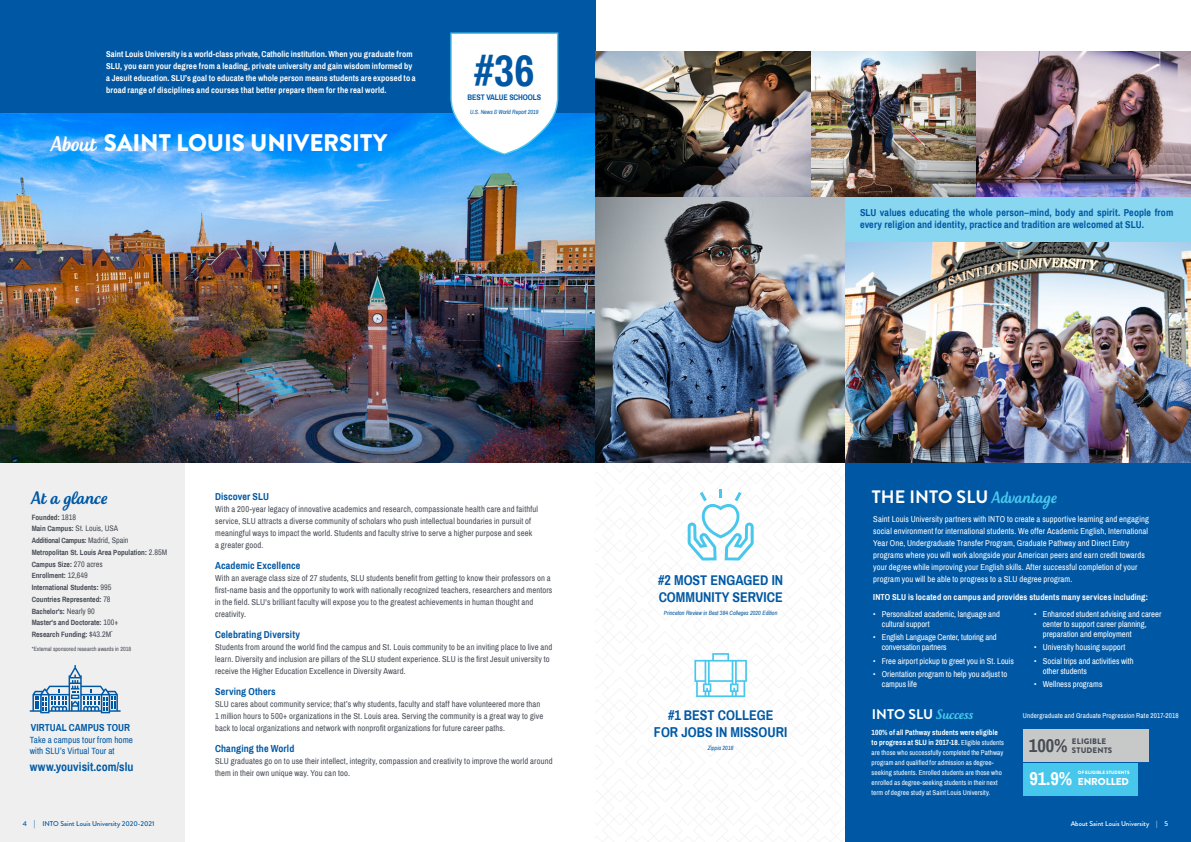
<style>
.page{position:relative;width:1191px;height:842px;background:#fff}
.page>*{position:absolute;margin:0;border:0;box-sizing:border-box;transform-origin:0 0}
.t1{font:700 44px "Archivo Narrow";color:#0058a4}
.t2{font:900 24px "Brandon Grotesque";letter-spacing:-.005em;color:#fff}
.t3{font:24px "Creamy Script";color:#0058a4}
.t4{font:700 18.5px "Archivo Narrow";color:#fff}
.t5{font:700 18.5px "Archivo Narrow";color:#474c55}
.t6{font:700 18px "Brandon Grotesque";letter-spacing:.01em;color:#fff}
.t7{font:700 14px/16.8px "Archivo Narrow";color:#0058a4}
.t8{font:700 14px "Brandon Grotesque";letter-spacing:.01em;color:#fff}
.t9{font:700 12px "Archivo Narrow";letter-spacing:.005em;color:#0058a4}
.t10{font:700 10px/12px "Archivo Narrow";letter-spacing:.015em;color:#0058a4}
.t11{font:900 10px "Brandon Grotesque";letter-spacing:-.01em;color:#fff}
.t12{font:9px/10.8px "Archivo Narrow";letter-spacing:.01em;color:#0058a4}
.t13{font:8.5px/12px "Archivo Narrow";letter-spacing:.015em;color:#474c55}
.t14{font:8.5px/12px "Archivo Narrow";letter-spacing:.01em;color:#fff}
.t15{font:700 8.5px/12px "Archivo Narrow";letter-spacing:.015em;color:#fff}
.t16{font:8.5px/10.2px "Archivo Narrow";letter-spacing:-.01em;color:#fff}
.t17{font:8px "Archivo Narrow";color:#474c55}
.t18{font:700 8px "Archivo Narrow";letter-spacing:-.01em;color:#0058a4}
.t19{font:900 8px/8.5px "Brandon Grotesque";letter-spacing:.015em;color:#474c55}
.t20{font:700 7.5px/11.7px "Archivo Narrow";color:#474c55}
.t21{font:700 7.5px/10px "Archivo Narrow";letter-spacing:.015em;color:#fff}
.t22{font:7px/10px "Archivo Narrow";letter-spacing:.015em;color:#fff}
.t23{font:500 7px "Brandon Grotesque";color:#0058a4}
.t24{font:500 7px "Brandon Grotesque";color:#fff}
.t25{font:italic 6px "Archivo Narrow";color:#0058a4}
.t26{font:6px "Archivo Narrow";color:#474c55}
.t27{font:900 4.7px "Brandon Grotesque";letter-spacing:.01em;color:#fff}
.s1{font-family:"Creamy Script";font-weight:400;font-size:28px}
.s2{font-weight:400;font-size:8px}
.s3{font-weight:700;font-size:7.5px}
.s4{font-size:8px}
.s5{font-family:"Creamy Script";font-weight:400;font-size:22px;color:#48c7ed}
.s6{font-family:"Creamy Script";font-weight:400;font-size:18px;color:#48c7ed}
.s7{font-weight:400;font-size:7px}
</style>
<div class="page">
<div style="left:0;top:447px;width:184px;height:395px;background:#efefef"></div>
<img style="left:0;top:112px;width:595px;height:350px">
<div style="left:0;top:0;width:595px;height:112px;background:#0058a4"></div>
<svg style="left:449px;top:32px;width:110px;height:124px"></svg>
<div style="left:845px;top:462px;width:346px;height:380px;background:#0058a4"></div>
<img style="left:595px;top:51px;width:216px;height:146px">
<img style="left:975px;top:51px;width:216px;height:146px">
<img style="left:811px;top:51px;width:164px;height:146px">
<img style="left:595px;top:197px;width:250px;height:265px">
<img style="left:845px;top:241px;width:346px;height:221px">
<div style="left:845px;top:197px;width:346px;height:44px;background:#89d6f1"></div>
<svg style="left:694px;top:653px;width:53px;height:44px"></svg>
<svg style="left:687px;top:489px;width:66px;height:71px"></svg>
<div style="left:1023px;top:763px;width:115px;height:32px;background:#48c7ed"></div>
<div style="left:1023px;top:730px;width:125px;height:32px;background:#c7c9c8"></div>
<svg style="left:30px;top:665px;width:91px;height:48px"></svg>
<p class="t15" style="left:106px;top:48px;width:311px">Saint Louis University is a world-class private, Catholic institution. When you graduate from SLU, you earn your degree from a leading, private university and gain wisdom informed by a Jesuit education. SLU’s goal to educate the whole person means students are exposed to a broad range of disciplines and courses that better prepare them for the real world.</p>
<h2 class="t2" style="left:52px;top:126px;width:337px"><span class="s1">About</span> SAINT LOUIS UNIVERSITY</h2>
<h1 class="t1" style="left:474px;top:44px;width:62px">#36</h1>
<p class="t18" style="left:467px;top:92px;width:75px">BEST VALUE SCHOOLS</p>
<p class="t25" style="left:470px;top:109px;width:70px">U.S. News &amp; World Report 2019</p>
<p class="t10" style="left:860px;top:206px;width:315px">SLU values educating the whole person–mind, body and spirit. People from every religion and identity, practice and tradition are welcomed at SLU.</p>
<h2 class="t3" style="left:32px;top:487px;width:77px">At a glance</h2>
<p class="t20" style="left:32px;top:511px;width:46px">Founded: <span class="s2">1818</span></p>
<p class="t17" style="left:32px;top:524px;width:88px"><span class="s3">Main Campus:</span> St. Louis, USA</p>
<p class="t20" style="left:32px;top:535px;width:137px">Additional Campus: <span class="s2">Madrid, Spain<br></span>Metropolitan St. Louis Area Population: <span class="s2">2.85M<br></span>Campus Size: <span class="s2">270 acres<br></span>Enrollment: <span class="s2">12,649<br></span>International Students: <span class="s2">995<br></span>Countries Represented: <span class="s2">78<br></span>Bachelor's: <span class="s2">Nearly 90<br></span>Master's and Doctorate: <span class="s2">100+<br></span>Research Funding: <span class="s2">$43.2M</span><sup>*</sup></p>
<p class="t26" style="left:32px;top:645px;width:101px">*External sponsored research awards in 2018</p>
<p class="t10" style="left:31px;top:721px;width:101px">VIRTUAL CAMPUS TOUR</p>
<p class="t12" style="left:30px;top:734px;width:105px">Take a campus tour from home with SLU’s Virtual Tour at</p>
<h3 class="t9" style="left:30px;top:759px;width:105px">www.youvisit.com/slu</h3>
<p class="t23" style="left:23px;top:819px;width:133px">4 <span class="s4">|</span> INTO Saint Louis University 2020-2021</p>
<p class="t10" style="left:215px;top:490px;width:55px">Discover SLU</p>
<p class="t13" style="left:215px;top:503px;width:324px">With a 200-year legacy of innovative academics and research, compassionate health care and faithful service, SLU attracts a diverse community of scholars who push intellectual boundaries in pursuit of meaningful ways to impact the world. Students and faculty strive to serve a higher purpose and seek a greater good.</p>
<p class="t10" style="left:215px;top:559px;width:87px">Academic Excellence</p>
<p class="t13" style="left:215px;top:572px;width:339px">With an average class size of 27 students, SLU students benefit from getting to know their professors on a first-name basis and the opportunity to work with nationally recognized teachers, researchers and mentors in the field. SLU's brilliant faculty will expose you to the greatest achievements in human thought and creativity.</p>
<p class="t10" style="left:215px;top:628px;width:86px">Celebrating Diversity</p>
<p class="t13" style="left:215px;top:641px;width:339px">Students from around the world find the campus and St. Louis community to be an inviting place to live and learn. Diversity and inclusion are pillars of the SLU student experience. SLU is the first Jesuit university to receive the Higher Education Excellence in Diversity Award.</p>
<p class="t10" style="left:215px;top:685px;width:62px">Serving Others</p>
<p class="t13" style="left:215px;top:698px;width:330px">SLU cares about community service; that’s why students, faculty and staff have volunteered more than<br>1 million hours to 500+ organizations in the St. Louis area. Serving the community is a great way to give back to local organizations and network with nonprofit organizations for future career paths.</p>
<p class="t10" style="left:215px;top:742px;width:81px">Changing the World</p>
<p class="t13" style="left:215px;top:755px;width:339px">SLU graduates go on to use their intellect, integrity, compassion and creativity to improve the world around them in their own unique way. You can too.</p>
<h3 class="t7" style="left:658px;top:572px;width:127px">#2 MOST ENGAGED IN<br>COMMUNITY SERVICE</h3>
<p class="t25" style="left:664px;top:609px;width:115px">Princeton Review in Best 384 Colleges 2020 Edition</p>
<h3 class="t7" style="left:654px;top:707px;width:135px;text-align:center">#1 BEST COLLEGE<br>FOR JOBS IN MISSOURI</h3>
<p class="t25" style="left:708px;top:744px;width:27px">Zippia 2018</p>
<h3 class="t6" style="left:871px;top:484px;width:187px">THE INTO SLU <span class="s5">Advantage</span></h3>
<p class="t14" style="left:873px;top:513px;width:277px">Saint Louis University partners with INTO to create a supportive learning and engaging social environment for international students. We offer Academic English, International Year One, Undergraduate Transfer Program, Graduate Pathway and Direct Entry programs where you will work alongside your American peers and earn credit towards your degree while improving your English skills. After successful completion of your program you will be able to progress to a SLU degree program.</p>
<p class="t15" style="left:873px;top:591px;width:276px">INTO SLU is located on campus and provides students many services including:</p>
<p class="t14" style="left:881px;top:609px;width:120px;line-height:10.2px;text-indent:-8px">• Personalized academic, language and cultural support</p>
<p class="t16" style="left:881px;top:632px;width:116px;text-indent:-8px">• English Language Center, tutoring and conversation partners</p>
<p class="t14" style="left:873px;top:655px;width:142px">• Free airport pickup to greet you in St. Louis</p>
<p class="t14" style="left:881px;top:669px;width:127px;line-height:10.2px;text-indent:-8px">• Orientation program to help you adjust to campus life</p>
<p class="t14" style="left:1042px;top:609px;width:120px;line-height:10.2px;text-indent:-8px">• Enhanced student advising and career center to support career planning, preparation and employment</p>
<p class="t14" style="left:1034px;top:642px;width:93px">• University housing support</p>
<p class="t14" style="left:1042px;top:656px;width:92px;line-height:10.2px;text-indent:-8px">• Social trips and activities with other students</p>
<p class="t14" style="left:1034px;top:678px;width:70px">• Wellness programs</p>
<h3 class="t8" style="left:871px;top:704px;width:103px">INTO SLU <span class="s6">Success</span></h3>
<p class="t21" style="left:871px;top:727px;width:134px">100% of all Pathway students were eligible to progress at SLU in 2017-18. <span class="s7">Eligible students</span></p>
<p class="t22" style="left:871px;top:748px;width:133px">are those who successfully completed the Pathway program and qualified for admission as degree&shy;seeking students. Enrolled students are those who enrolled as degree-seeking students in their next term of degree study at Saint Louis University.</p>
<p class="t22" style="left:1023px;top:711px;width:157px">Undergraduate and Graduate Progression Rate 2017-2018</p>
<p class="t19" style="left:1072px;top:737px;width:42px">ELIGIBLE<br>STUDENTS</p>
<p class="t11" style="left:1078px;top:774px;width:52px">ENROLLED</p>
<h3 class="t5" style="left:1029px;top:734px;width:40px">100%</h3>
<h3 class="t4" style="left:1029px;top:767px;width:45px">91.9%</h3>
<p class="t27" style="left:1078px;top:769px;width:53px">OF ELIGIBLE STUDENTS</p>
<p class="t24" style="left:1070px;top:818px;width:99px">About Saint Louis University | 5</p>
</div>
